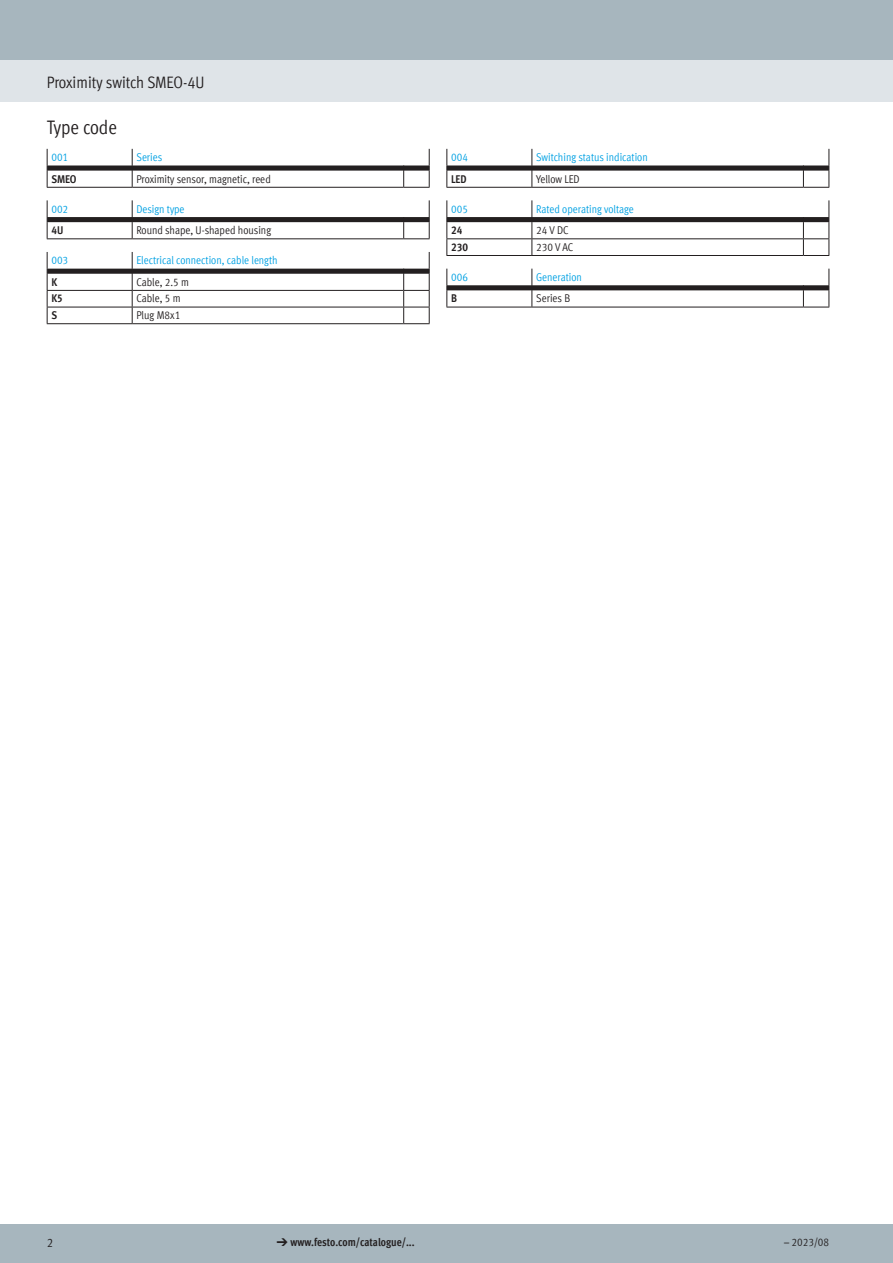
<style>
.page{position:relative;width:893px;height:1263px;background:#fff}
.page>*{position:absolute;margin:0;border:0;box-sizing:border-box;transform-origin:0 0}
.t1{font:condensed 19.5px "Festo";color:#231f20}
.t2{font:condensed 16.5px "Festo";letter-spacing:-.01em;color:#231f20}
.t3{font:condensed 12.75px "Festo";color:#231f20}
.FES_tab_head_2{font:condensed 11.25px "Festo";color:#00a1e3}
.FES_tab_regular{font:condensed 11.25px "Festo";color:#231f20}
.FES_type_code{font:700 condensed 11.25px "Festo";color:#231f20}
.s1{font-family:"Meto Pict 182";font-weight:400;font-stretch:normal}
</style>
<div class="page">
<div style="left:0;top:1225px;width:893px;height:38px;background:#a7b6be"></div>
<div style="left:0;top:60px;width:893px;height:42px;background:#dfe4e8"></div>
<div style="left:0;top:0;width:893px;height:60px;background:#a7b6be"></div>
<svg style="left:47px;top:149px;width:383px;height:39px"></svg>
<svg style="left:47px;top:200px;width:383px;height:39px"></svg>
<svg style="left:47px;top:252px;width:383px;height:72px"></svg>
<svg style="left:446px;top:149px;width:383px;height:39px"></svg>
<svg style="left:446px;top:200px;width:383px;height:56px"></svg>
<svg style="left:446px;top:269px;width:383px;height:39px"></svg>
<h2 class="t2" style="left:47px;top:71px;width:159px">Proximity switch SMEO-4U</h2>
<h1 class="t1" style="left:47px;top:113px;width:72px">Type code</h1>
<p class="FES_tab_head_2" style="left:51px;top:149px;width:18px">001</p>
<p class="FES_tab_head_2" style="left:136px;top:149px;width:27px">Series</p>
<p class="FES_type_code" style="left:51px;top:170px;width:27px">SMEO</p>
<p class="FES_tab_regular" style="left:136px;top:170px;width:136px">Proximity sensor, magnetic, reed</p>
<p class="FES_tab_head_2" style="left:51px;top:201px;width:18px">002</p>
<p class="FES_tab_head_2" style="left:136px;top:201px;width:50px">Design type</p>
<p class="FES_type_code" style="left:51px;top:222px;width:13px">4U</p>
<p class="FES_tab_regular" style="left:136px;top:222px;width:136px">Round shape, U-shaped housing</p>
<p class="FES_tab_head_2" style="left:51px;top:252px;width:18px">003</p>
<p class="FES_tab_head_2" style="left:136px;top:252px;width:143px">Electrical connection, cable length</p>
<p class="FES_type_code" style="left:51px;top:273px;width:7px">K</p>
<p class="FES_tab_regular" style="left:136px;top:274px;width:54px">Cable, 2.5 m</p>
<p class="FES_type_code" style="left:51px;top:290px;width:13px">K5</p>
<p class="FES_tab_regular" style="left:136px;top:290px;width:46px">Cable, 5 m</p>
<p class="FES_type_code" style="left:51px;top:306px;width:7px">S</p>
<p class="FES_tab_regular" style="left:136px;top:307px;width:45px">Plug M8x1</p>
<p class="FES_tab_head_2" style="left:451px;top:149px;width:18px">004</p>
<p class="FES_tab_head_2" style="left:536px;top:149px;width:113px">Switching status indication</p>
<p class="FES_type_code" style="left:451px;top:170px;width:17px">LED</p>
<p class="FES_tab_regular" style="left:536px;top:170px;width:45px">Yellow LED</p>
<p class="FES_tab_head_2" style="left:451px;top:201px;width:18px">005</p>
<p class="FES_tab_head_2" style="left:536px;top:201px;width:99px">Rated operating voltage</p>
<p class="FES_type_code" style="left:451px;top:222px;width:13px">24</p>
<p class="FES_tab_regular" style="left:536px;top:222px;width:34px">24 V DC</p>
<p class="FES_type_code" style="left:451px;top:238px;width:18px">230</p>
<p class="FES_tab_regular" style="left:536px;top:239px;width:39px">230 V AC</p>
<p class="FES_tab_head_2" style="left:451px;top:269px;width:18px">006</p>
<p class="FES_tab_head_2" style="left:536px;top:269px;width:47px">Generation</p>
<p class="FES_type_code" style="left:451px;top:290px;width:7px">B</p>
<p class="FES_tab_regular" style="left:536px;top:290px;width:36px">Series B</p>
<p class="t3" style="left:47px;top:1233px;width:8px">2</p>
<p class="FES_type_code" style="left:276px;top:1234px;width:140px"><span class="s1">d</span> www.festo.com/catalogue/...</p>
<p class="FES_tab_regular" style="left:784px;top:1234px;width:46px">– 2023/08</p>
</div>
